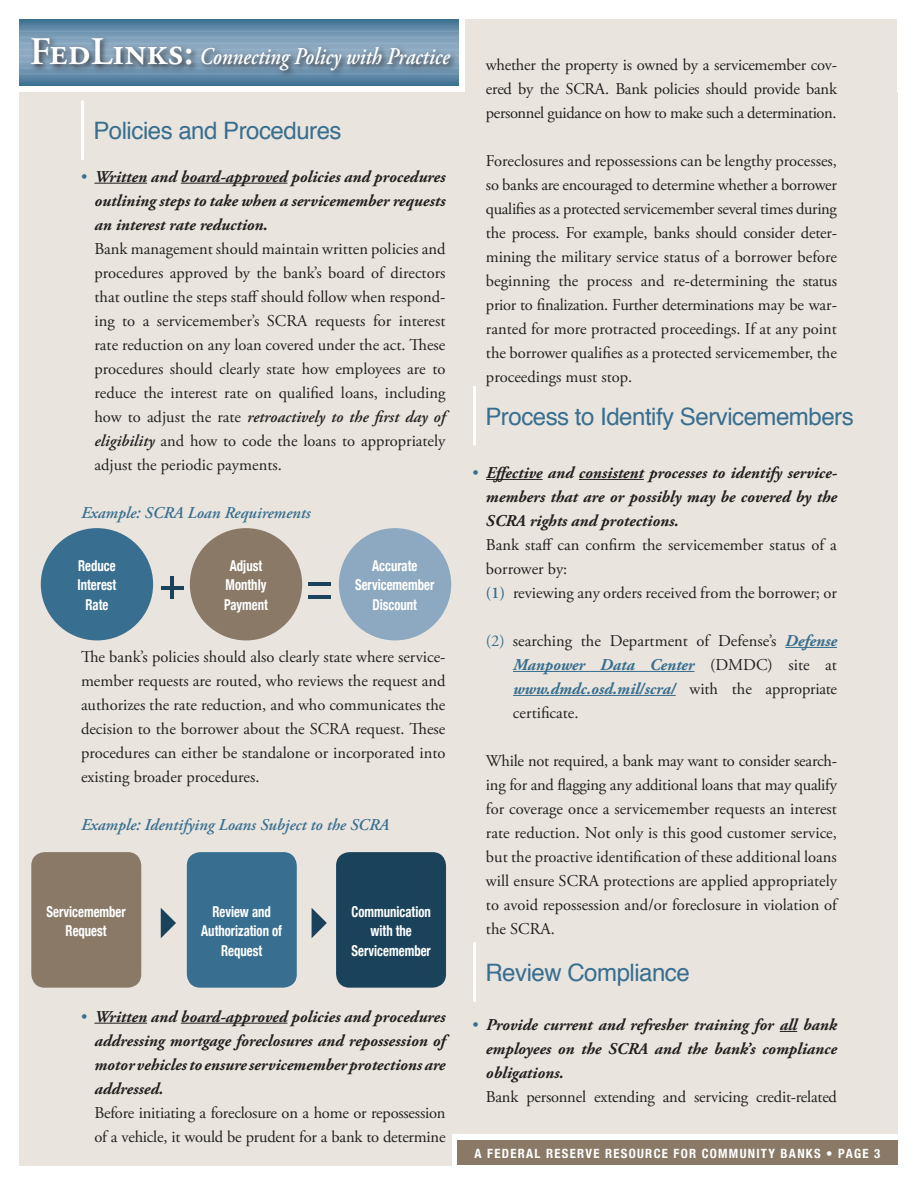
<style>
.page{position:relative;width:918px;height:1188px;background:#fff}
.page>*{position:absolute;margin:0;border:0;box-sizing:border-box;transform-origin:0 0}
.t1{font:24px "Helvetica";letter-spacing:-.02em;color:#386e8f}
.t2{font:italic 600 24px "Adobe Garamond Pro";color:#fff;scale:.85 1}
.t3{font:16.5px/24px "Adobe Garamond Pro";color:#231f20;text-align:justify}
.t4{font:italic 700 16.5px/24px "Adobe Garamond Pro";color:#231f20;text-align:justify}
.t5{font:italic 600 16.5px "Adobe Garamond Pro";color:#386e8f}
.t6{font:700 condensed 15px/19.5px "Helvetica Neue";color:#fff;text-align:center;scale:.85 1}
.t7{font:700 condensed 12.75px "Helvetica Neue";letter-spacing:.1em;color:#fff}
.s1{font-style:normal;font-size:39px}
.s2{font-weight:400;font-style:normal;color:#386e8f}
.s3{font-weight:600;font-style:italic}
.s4{font-weight:600;color:#386e8f}
.s5{color:#386e8f}
.s6{font-weight:700;font-style:italic;color:#386e8f}
</style>
<div class="page">
<div style="left:19px;top:92px;width:878px;height:1042px;background:#e9e5de"></div>
<div style="left:465px;top:19px;width:432px;height:1113px;background:#e9e5de"></div>
<svg style="left:19px;top:19px;width:440px;height:66px;background:#5682a0"></svg>
<hr style="left:19px;top:31px;width:439px;height:1px;background:#386e8f">
<hr style="left:19px;top:55px;width:439px;height:1px;background:#386e8f">
<hr style="left:19px;top:43px;width:439px;height:1px;background:#386e8f">
<hr style="left:19px;top:67px;width:439px;height:2px;background:#386e8f">
<hr style="left:19px;top:37px;width:439px;height:1px;background:#386e8f">
<hr style="left:19px;top:61px;width:439px;height:2px;background:#386e8f">
<hr style="left:19px;top:49px;width:439px;height:1px;background:#386e8f">
<hr style="left:19px;top:73px;width:439px;height:2px;background:#386e8f">
<div style="left:28px;top:35px;width:430px;height:43px;background:#231f20;opacity:.85"></div>
<div style="left:19px;top:1040px;width:433px;height:126px;background:#e9e5de"></div>
<div style="left:457px;top:1140px;width:440px;height:25px;background:#8a7966"></div>
<hr style="left:486px;top:479px;width:57px;height:1px;background:#231f20">
<hr style="left:579px;top:479px;width:65px;height:1px;background:#231f20">
<hr style="left:785px;top:647px;width:52px;height:1px;background:#386e8f">
<hr style="left:513px;top:671px;width:181px;height:1px;background:#386e8f">
<hr style="left:513px;top:695px;width:163px;height:1px;background:#386e8f">
<svg style="left:780px;top:1031px;width:17px;height:1px"></svg>
<div style="left:31px;top:852px;width:110px;height:136px;background:#8a7966;border-radius:13px"></div>
<div style="left:187px;top:852px;width:110px;height:136px;background:#386e8f;border-radius:13px"></div>
<div style="left:336px;top:852px;width:110px;height:136px;background:#1a435b;border-radius:13px"></div>
<svg style="left:161px;top:908px;width:15px;height:30px"></svg>
<svg style="left:312px;top:908px;width:15px;height:30px"></svg>
<hr style="left:94px;top:183px;width:53px;height:1px;background:#231f20">
<hr style="left:181px;top:183px;width:107px;height:1px;background:#231f20">
<hr style="left:94px;top:1023px;width:53px;height:1px;background:#231f20">
<hr style="left:181px;top:1023px;width:107px;height:1px;background:#231f20">
<div style="left:41px;top:528px;width:112px;height:112px;background:#386e8f;border-radius:50%"></div>
<div style="left:190px;top:528px;width:112px;height:112px;background:#8a7966;border-radius:50%"></div>
<div style="left:339px;top:528px;width:112px;height:112px;background:#8da9c1;border-radius:50%"></div>
<hr style="left:161px;top:586px;width:22px;height:3px;background:#1a435b">
<hr style="left:309px;top:582px;width:22px;height:3px;background:#1a435b">
<hr style="left:309px;top:595px;width:22px;height:3px;background:#1a435b">
<hr style="left:170px;top:577px;width:4px;height:22px;background:#1a435b">
<hr style="left:473px;top:942px;width:3px;height:60px;background:#fff">
<hr style="left:473px;top:386px;width:3px;height:60px;background:#fff">
<hr style="left:81px;top:100px;width:3px;height:60px;background:#fff">
<p class="t2" style="left:30px;top:43px;width:495px"><span class="s1">FedLinks:</span> Connecting Policy with Practice</p>
<p class="t1" style="left:93px;top:112px;width:250px">Policies and Procedures</p>
<p class="t4" style="left:94px;top:165px;width:352px;text-indent:-13px"><span class="s2">•</span> Written and board-approved policies and procedures outlining steps to take when a servicemember requests an interest rate reduction.</p>
<p class="t3" style="left:94px;top:237px;width:353px">Bank management should maintain written policies and procedures approved by the bank’s board of directors that outline the steps staff should follow when respond&shy;ing to a servicemember’s SCRA requests for interest rate reduction on any loan covered under the act. These procedures should clearly state how employees are to reduce the interest rate on qualified loans, including how to adjust the rate <span class="s3">retroactively to the first day of eligibility</span> and how to code the loans to appropriately adjust the periodic payments.</p>
<p class="t5" style="left:81px;top:503px;width:231px">Example: SCRA Loan Requirements</p>
<p class="t6" style="left:78px;top:555px;width:46px">Reduce</p>
<p class="t6" style="left:77px;top:575px;width:47px">Interest</p>
<p class="t6" style="left:86px;top:594px;width:28px">Rate</p>
<p class="t6" style="left:230px;top:555px;width:40px">Adjust</p>
<p class="t6" style="left:226px;top:575px;width:49px">Monthly</p>
<p class="t6" style="left:224px;top:594px;width:53px">Payment</p>
<p class="t6" style="left:372px;top:555px;width:55px">Accurate</p>
<p class="t6" style="left:355px;top:575px;width:95px">Servicemember<br>Discount</p>
<p class="t3" style="left:81px;top:645px;width:366px">The bank’s policies should also clearly state where service&shy;member requests are routed, who reviews the request and authorizes the rate reduction, and who communicates the decision to the borrower about the SCRA request. These procedures can either be standalone or incorporated into existing broader procedures.</p>
<p class="t5" style="left:81px;top:815px;width:310px">Example: Identifying Loans Subject to the SCRA</p>
<p class="t6" style="left:46px;top:901px;width:95px">Servicemember</p>
<p class="t6" style="left:66px;top:921px;width:50px">Request</p>
<p class="t6" style="left:201px;top:901px;width:97px">Review and<br>Authorization of</p>
<p class="t6" style="left:221px;top:940px;width:50px">Request</p>
<p class="t6" style="left:351px;top:901px;width:95px">Communication with the<br>Servicemember</p>
<p class="t4" style="left:94px;top:1005px;width:353px;text-indent:-13px"><span class="s2">•</span> Written and board-approved policies and procedures addressing mortgage foreclosures and repossession of motor vehicles to ensure servicemember protections are addressed.</p>
<p class="t3" style="left:94px;top:1101px;width:353px">Before initiating a foreclosure on a home or repossession of a vehicle, it would be prudent for a bank to determine</p>
<p class="t3" style="left:486px;top:53px;width:353px">whether the property is owned by a servicemember cov&shy;ered by the SCRA. Bank policies should provide bank personnel guidance on how to make such a determination.</p>
<p class="t3" style="left:486px;top:149px;width:353px">Foreclosures and repossessions can be lengthy processes, so banks are encouraged to determine whether a borrower qualifies as a protected servicemember several times during the process. For example, banks should consider deter&shy;mining the military service status of a borrower before beginning the process and re-determining the status prior to finalization. Further determinations may be war&shy;ranted for more protracted proceedings. If at any point the borrower qualifies as a protected servicemember, the proceedings must stop.</p>
<p class="t1" style="left:485px;top:398px;width:370px">Process to Identify Servicemembers</p>
<p class="t4" style="left:486px;top:461px;width:353px;text-indent:-13px"><span class="s2">•</span> Effective and consistent processes to identify service&shy;members that are or possibly may be covered by the SCRA rights and protections.</p>
<p class="t3" style="left:486px;top:533px;width:352px">Bank staff can confirm the servicemember status of a borrower by:</p>
<p class="t3" style="left:486px;top:581px;width:352px"><span class="s4">(1)</span> reviewing any orders received from the borrower; or</p>
<p class="t3" style="left:513px;top:629px;width:326px;text-indent:-27px"><span class="s5">(2)</span> searching the Department of Defense’s <span class="s6">Defense Manpower Data Center</span> (DMDC) site at <span class="s6">www.dmdc.osd.mil/scra/</span> with the appropriate certificate.</p>
<p class="t3" style="left:486px;top:749px;width:353px">While not required, a bank may want to consider search&shy;ing for and flagging any additional loans that may qualify for coverage once a servicemember requests an interest rate reduction. Not only is this good customer service, but the proactive identification of these additional loans will ensure SCRA protections are applied appropriately to avoid repossession and/or foreclosure in violation of the SCRA.</p>
<p class="t1" style="left:485px;top:954px;width:206px">Review Compliance</p>
<p class="t4" style="left:486px;top:1013px;width:353px;text-indent:-13px"><span class="s2">•</span> Provide current and refresher training for all bank employees on the SCRA and the bank’s compliance obligations.</p>
<p class="t3" style="left:486px;top:1085px;width:353px">Bank personnel extending and servicing credit-related</p>
<p class="t7" style="left:475px;top:1146px;width:407px">A FEDERAL RESERVE RESOURCE FOR COMMUNITY BANKS • PAGE 3</p>
</div>
